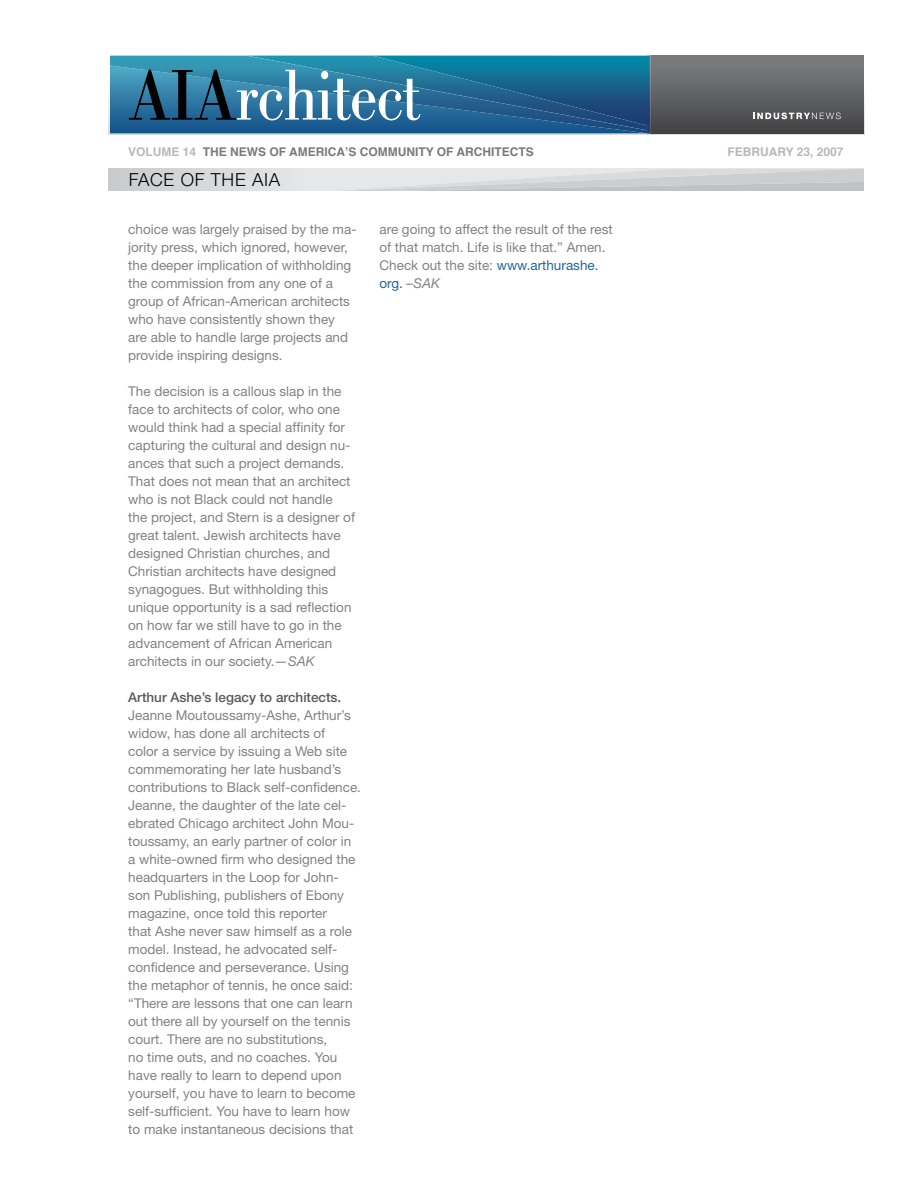
<style>
.page{position:relative;width:918px;height:1188px;background:#fff}
.page>*{position:absolute;margin:0;border:0;box-sizing:border-box;transform-origin:0 0}
.t1{font:300 18px "Helvetica Neue";letter-spacing:.04em;color:#000}
.t2{font:13.5px/18px "Helvetica Neue";color:#808284}
.t3{font:500 13.5px "Helvetica Neue";color:#58595b}
.t4{font:700 12px "Helvetica";color:#797a7d}
.t5{font:700 12px "Helvetica";color:#b6b8ba}
.s1{color:#b6b8ba}
.s2{font-style:italic}
.s3{color:#22679d}
</style>
<div class="page">
<div style="left:647px;top:54px;width:218px;height:81px;background:linear-gradient(to bottom,#7f8183,#424143)"></div>
<div style="left:647px;top:56px;width:216px;height:77px;background:linear-gradient(to bottom,#7d8082,#444445)"></div>
<svg style="left:753px;top:113px;width:88px;height:6px"></svg>
<svg style="left:108px;top:54px;width:542px;height:81px"></svg>
<svg style="left:110px;top:56px;width:541px;height:78px"></svg>
<svg style="left:109px;top:168px;width:755px;height:23px"></svg>
<p class="t4" style="left:128px;top:141px;width:407px"><span class="s1">VOLUME 14</span> THE NEWS OF AMERICA’S COMMUNITY OF ARCHITECTS</p>
<p class="t5" style="left:728px;top:141px;width:118px">FEBRUARY 23, 2007</p>
<h1 class="t1" style="left:129px;top:168px;width:153px">FACE OF THE AIA</h1>
<p class="t2" style="left:128px;top:220px;width:230px">choice was largely praised by the ma&shy;jority press, which ignored, however, the deeper implication of withholding the commission from any one of a group of African-American architects who have consistently shown they are able to handle large projects and provide inspiring designs.</p>
<p class="t2" style="left:128px;top:382px;width:228px">The decision is a callous slap in the face to architects of color, who one would think had a special affinity for capturing the cultural and design nu&shy;ances that such a project demands.<br>That does not mean that an architect who is not Black could not handle the project, and Stern is a designer of great talent. Jewish architects have designed Christian churches, and Christian architects have designed synagogues. But withholding this unique opportunity is a sad reflection on how far we still have to go in the advancement of African American architects in our society.<span class="s2">—SAK</span></p>
<p class="t3" style="left:128px;top:689px;width:215px">Arthur Ashe’s legacy to architects.</p>
<p class="t2" style="left:128px;top:706px;width:234px">Jeanne Moutoussamy-Ashe, Arthur’s widow, has done all architects of<br>color a service by issuing a Web site commemorating her late husband’s contributions to Black self-confidence.<br>Jeanne, the daughter of the late cel&shy;ebrated Chicago architect John Mou&shy;toussamy, an early partner of color in a white-owned firm who designed the headquarters in the Loop for John&shy;son Publishing, publishers of Ebony magazine, once told this reporter<br>that Ashe never saw himself as a role model. Instead, he advocated self&shy;confidence and perseverance. Using the metaphor of tennis, he once said: “There are lessons that one can learn out there all by yourself on the tennis court. There are no substitutions,<br>no time outs, and no coaches. You have really to learn to depend upon yourself, you have to learn to become self-sufficient. You have to learn how to make instantaneous decisions that</p>
<p class="t2" style="left:380px;top:220px;width:235px">are going to affect the result of the rest of that match. Life is like that.” Amen.<br>Check out the site: <span class="s3">www.arthurashe. org.</span> <span class="s2">–SAK</span></p>
</div>
